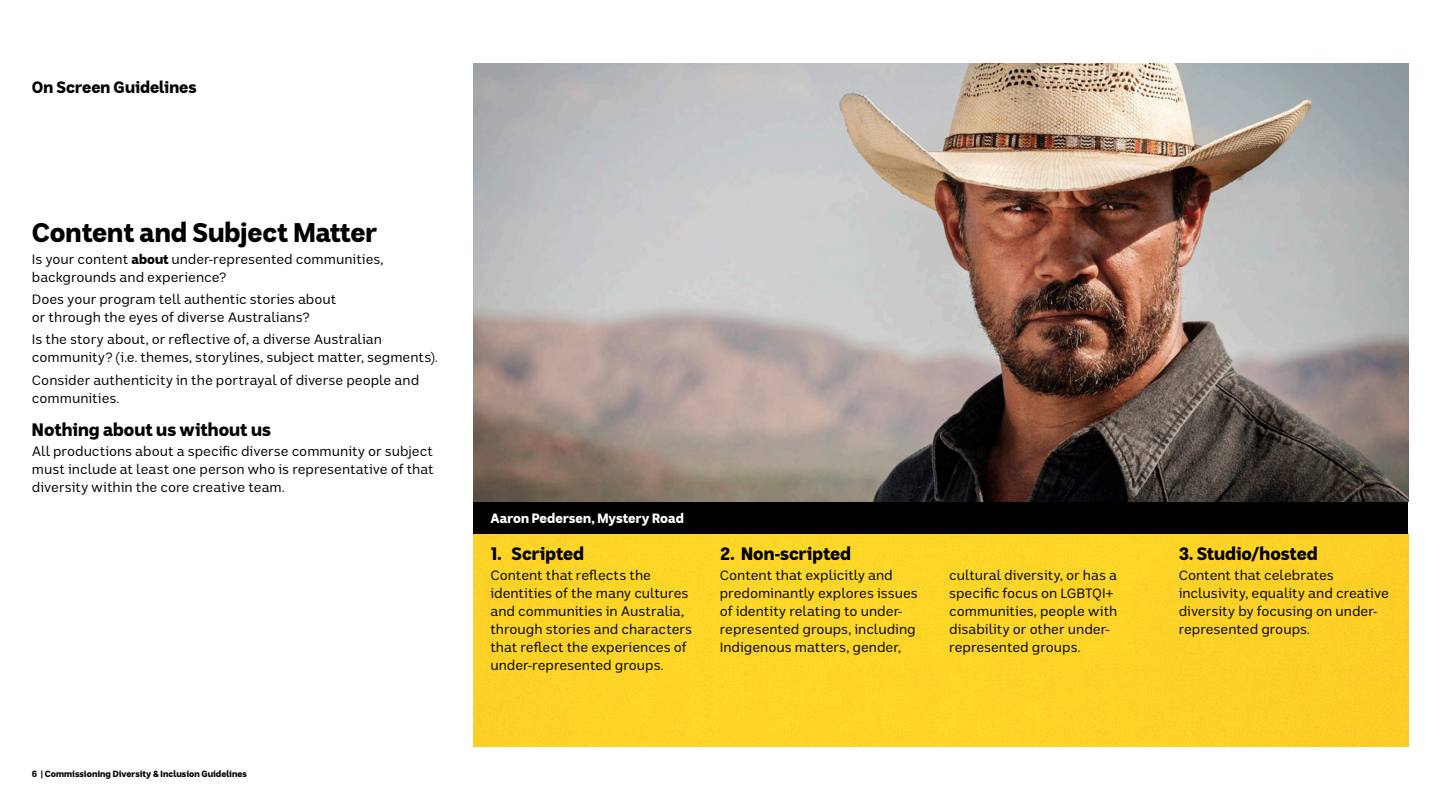
<style>
.page{position:relative;width:1440px;height:810px;background:#fff}
.page>*{position:absolute;margin:0;border:0;box-sizing:border-box;transform-origin:0 0}
.t1{font:900 27px "ABC Sans";color:#000}
.t2{font:900 18px "ABC Sans";color:#000}
.t3{font:900 16.5px "ABC Sans";color:#000}
.t4{font:13.5px/18px "ABC Sans";color:#000}
.t5{font:900 13.5px "ABC Sans";color:#fff}
.t6{font:900 9px "ABC Sans";letter-spacing:.005em;color:#000}
.s1{font-weight:900}
</style>
<div class="page">
<div style="left:474px;top:534px;width:934px;height:212px;background:#fdd427"></div>
<div style="left:474px;top:502px;width:934px;height:32px;background:#000"></div>
<img style="left:474px;top:64px;width:934px;height:438px">
<h2 class="t3" style="left:32px;top:77px;width:166px">On Screen Guidelines</h2>
<h3 class="t1" style="left:32px;top:215px;width:347px">Content and Subject Matter</h3>
<p class="t4" style="left:32px;top:250px;width:353px">Is your content <span class="s1">about</span> under-represented communities, backgrounds and experience?</p>
<p class="t4" style="left:32px;top:290px;width:306px">Does your program tell authentic stories about or through the eyes of diverse Australians?</p>
<p class="t4" style="left:32px;top:331px;width:407px">Is the story about, or reflective of, a diverse Australian community? (i.e. themes, storylines, subject matter, segments).</p>
<p class="t4" style="left:32px;top:371px;width:389px">Consider authenticity in the portrayal of diverse people and communities.</p>
<h4 class="t2" style="left:32px;top:418px;width:241px">Nothing about us without us</h4>
<p class="t4" style="left:32px;top:442px;width:403px;text-align:justify">All productions about a specific diverse community or subject must include at least one person who is representative of that diversity within the core creative team.</p>
<p class="t6" style="left:32px;top:768px;width:217px">6 | Commissioning Diversity &amp; Inclusion Guidelines</p>
<p class="t5" style="left:491px;top:510px;width:195px">Aaron Pedersen, Mystery Road</p>
<h4 class="t2" style="left:490px;top:542px;width:95px">1. Scripted</h4>
<p class="t4" style="left:490px;top:566px;width:203px">Content that reflects the identities of the many cultures and communities in Australia, through stories and characters that reflect the experiences of under-represented groups.</p>
<h4 class="t2" style="left:720px;top:542px;width:133px">2. Non-scripted</h4>
<p class="t4" style="left:720px;top:566px;width:199px">Content that explicitly and predominantly explores issues of identity relating to under&shy;represented groups, including<br>Indigenous matters, gender,</p>
<p class="t4" style="left:949px;top:566px;width:170px">cultural diversity, or has a specific focus on LGBTQI+ communities, people with disability or other under&shy;represented groups.</p>
<h4 class="t2" style="left:1179px;top:542px;width:141px">3. Studio/hosted</h4>
<p class="t4" style="left:1179px;top:566px;width:212px">Content that celebrates inclusivity, equality and creative diversity by focusing on under&shy;represented groups.</p>
</div>
